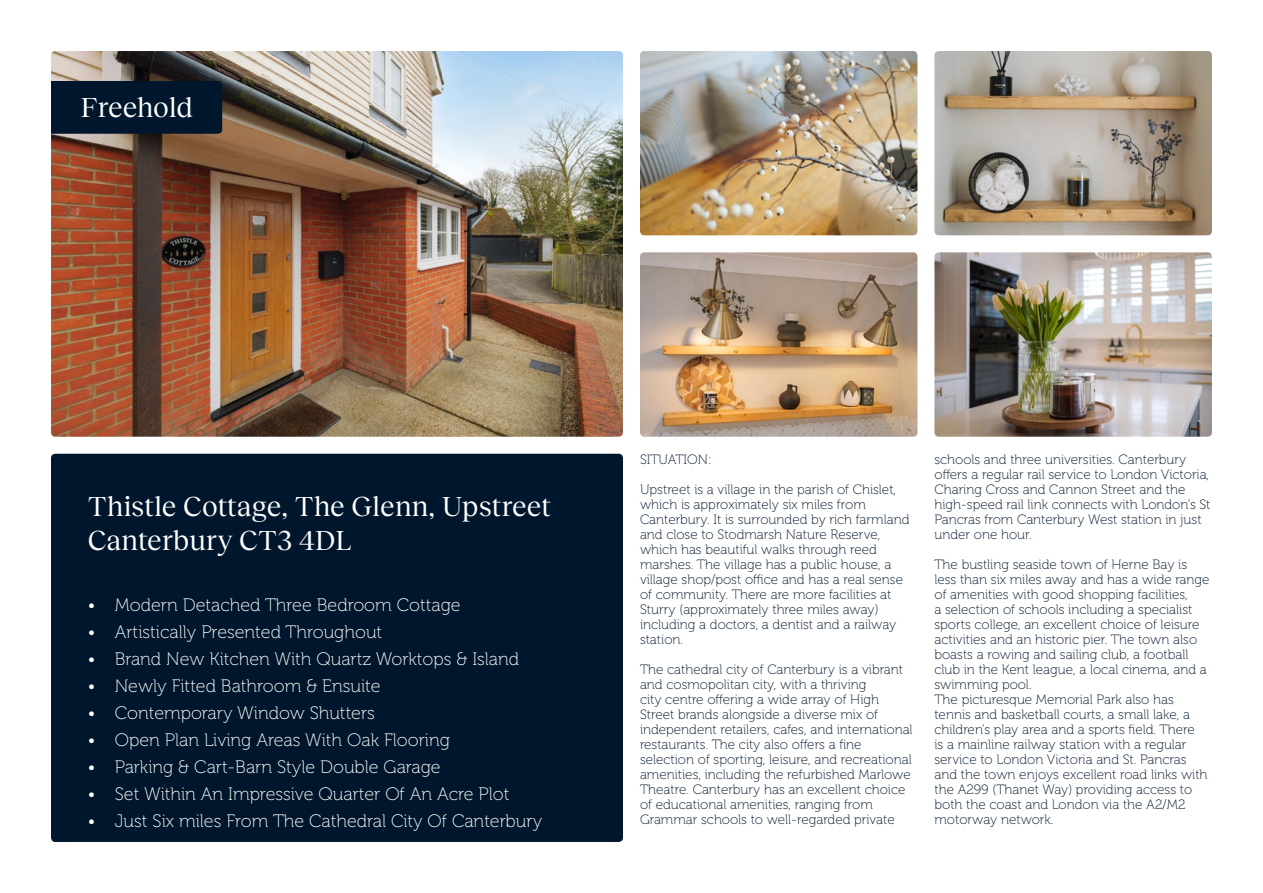
<style>
.page{position:relative;width:1263px;height:893px;background:#fff}
.page>*{position:absolute;margin:0;border:0;box-sizing:border-box;transform-origin:0 0}
.t1{font:28.5px/34px "Reckless Neue";color:#fff}
.t2{font:18px "Museo 100";color:#fff}
.t3{font:13.5px/15px "Museo 100";color:#00162c}
</style>
<div class="page">
<div style="left:51px;top:454px;width:572px;height:388px;background:#00162c;border-radius:4px"></div>
<img style="left:51px;top:51px;width:572px;height:386px">
<img style="left:640px;top:51px;width:277px;height:184px">
<img style="left:640px;top:252px;width:277px;height:185px">
<img style="left:934px;top:51px;width:278px;height:184px">
<img style="left:934px;top:252px;width:278px;height:185px">
<div style="left:51px;top:81px;width:171px;height:53px;background:#00162c"></div>
<h1 class="t1" style="left:81px;top:89px;width:114px">Freehold</h1>
<h1 class="t1" style="left:88px;top:487px;width:465px">Thistle Cottage, The Glenn, Upstreet<br>Canterbury CT3 4DL</h1>
<h2 class="t2" style="left:88px;top:595px;width:374px">• Modern Detached Three Bedroom Cottage</h2>
<h2 class="t2" style="left:88px;top:622px;width:296px">• Artistically Presented Throughout</h2>
<h2 class="t2" style="left:88px;top:649px;width:433px">• Brand New Kitchen With Quartz Worktops &amp; Island</h2>
<h2 class="t2" style="left:88px;top:676px;width:294px">• Newly Fitted Bathroom &amp; Ensuite</h2>
<h2 class="t2" style="left:88px;top:703px;width:289px">• Contemporary Window Shutters</h2>
<h2 class="t2" style="left:88px;top:730px;width:364px">• Open Plan Living Areas With Oak Flooring</h2>
<h2 class="t2" style="left:88px;top:757px;width:354px">• Parking &amp; Cart-Barn Style Double Garage</h2>
<h2 class="t2" style="left:88px;top:784px;width:423px">• Set Within An Impressive Quarter Of An Acre Plot</h2>
<h2 class="t2" style="left:88px;top:811px;width:456px">• Just Six miles From The Cathedral City Of Canterbury</h2>
<p class="t3" style="left:640px;top:452px;width:73px">SITUATION:</p>
<p class="t3" style="left:640px;top:482px;width:271px">Upstreet is a village in the parish of Chislet, which is approximately six miles from Canterbury. It is surrounded by rich farmland and close to Stodmarsh Nature Reserve, which has beautiful walks through reed marshes. The village has a public house, a village shop/post office and has a real sense of community. There are more facilities at Sturry (approximately three miles away) including a doctors, a dentist and a railway station.</p>
<p class="t3" style="left:640px;top:662px;width:274px">The cathedral city of Canterbury is a vibrant and cosmopolitan city, with a thriving<br>city centre offering a wide array of High Street brands alongside a diverse mix of independent retailers, cafes, and international restaurants. The city also offers a fine selection of sporting, leisure, and recreational amenities, including the refurbished Marlowe Theatre. Canterbury has an excellent choice of educational amenities, ranging from Grammar schools to well-regarded private</p>
<p class="t3" style="left:934px;top:452px;width:278px">schools and three universities. Canterbury offers a regular rail service to London Victoria, Charing Cross and Cannon Street and the high-speed rail link connects with London’s St Pancras from Canterbury West station in just under one hour.</p>
<p class="t3" style="left:934px;top:557px;width:277px">The bustling seaside town of Herne Bay is less than six miles away and has a wide range of amenities with good shopping facilities,<br>a selection of schools including a specialist sports college, an excellent choice of leisure activities and an historic pier. The town also boasts a rowing and sailing club, a football club in the Kent league, a local cinema, and a swimming pool.<br>The picturesque Memorial Park also has tennis and basketball courts, a small lake, a children's play area and a sports field. There<br>is a mainline railway station with a regular service to London Victoria and St. Pancras and the town enjoys excellent road links with the A299 (Thanet Way) providing access to both the coast and London via the A2/M2 motorway network.</p>
</div>
